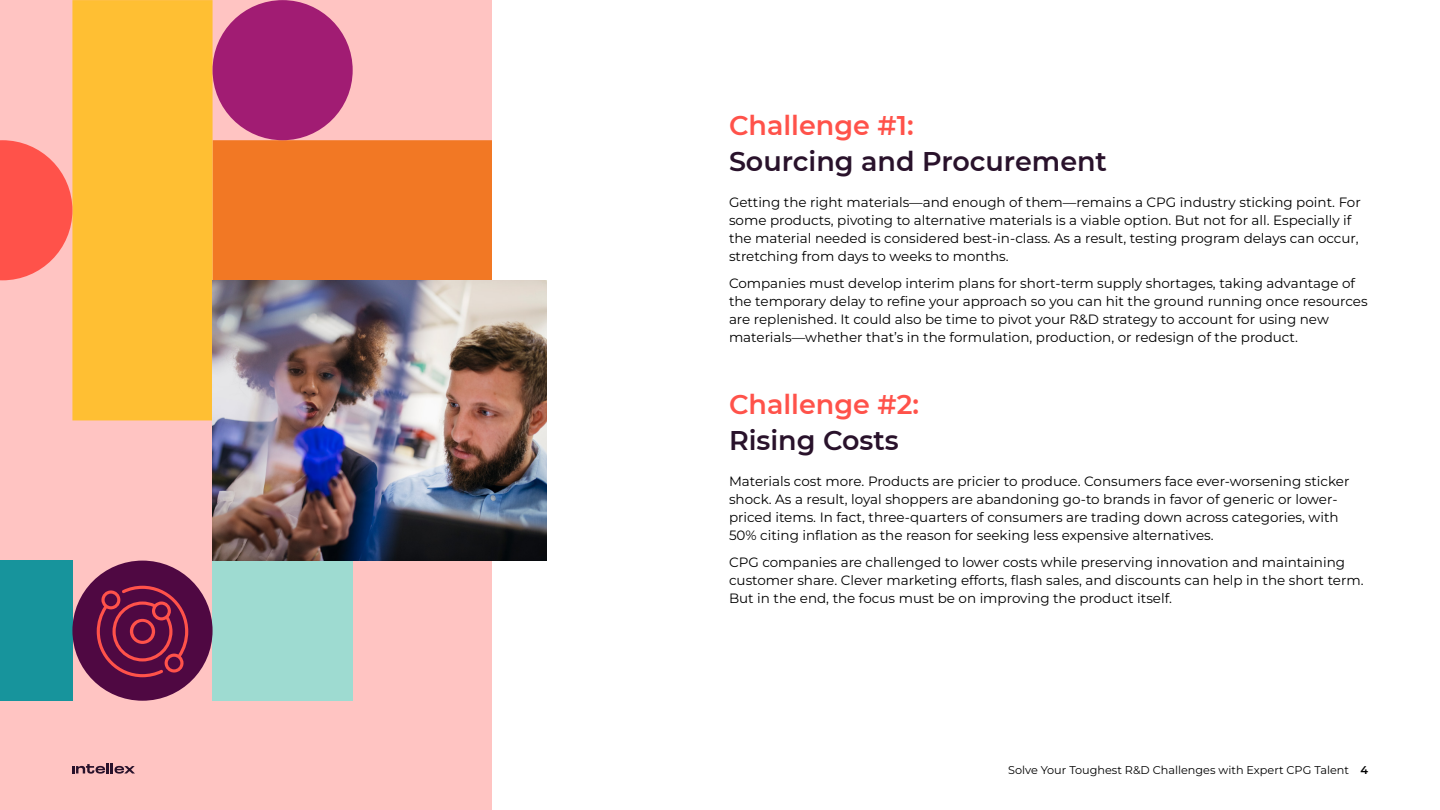
<style>
.page{position:relative;width:1440px;height:810px;background:#fff}
.page>*{position:absolute;margin:0;border:0;box-sizing:border-box;transform-origin:0 0}
.t1{font:600 27px "Montserrat";color:#29122b}
.t2{font:600 27px "Montserrat";color:#ff524a}
.t3{font:13.5px/18px "Montserrat";color:#000}
.t4{font:11.25px "Montserrat";color:#000}
.s1{font-weight:600}
</style>
<div class="page">
<div style="left:0;top:0;width:492px;height:810px;background:#ffc4c2"></div>
<div style="left:213px;top:561px;width:140px;height:140px;background:#9edbd1"></div>
<svg style="left:72px;top:0;width:281px;height:420px;background:#febf3c"></svg>
<div style="left:213px;top:140px;width:279px;height:140px;background:#f27824"></div>
<div style="left:0;top:561px;width:72px;height:140px;background:#17949c"></div>
<div style="left:72px;top:561px;width:141px;height:140px;background:#4f0842;border-radius:50%"></div>
<div style="left:213px;top:0;width:140px;height:140px;background:#a11c73;border-radius:50%"></div>
<svg style="left:0;top:140px;width:72px;height:140px"></svg>
<img style="left:213px;top:280px;width:334px;height:281px">
<svg style="left:97px;top:586px;width:91px;height:91px"></svg>
<svg style="left:72px;top:763px;width:63px;height:11px"></svg>
<h1 class="t2" style="left:729px;top:106px;width:186px">Challenge #1:</h1>
<h1 class="t1" style="left:729px;top:142px;width:380px">Sourcing and Procurement</h1>
<p class="t3" style="left:729px;top:193px;width:633px">Getting the right materials—and enough of them—remains a CPG industry sticking point. For some products, pivoting to alternative materials is a viable option. But not for all. Especially if the material needed is considered best-in-class. As a result, testing program delays can occur, stretching from days to weeks to months.</p>
<p class="t3" style="left:729px;top:274px;width:640px">Companies must develop interim plans for short-term supply shortages, taking advantage of the temporary delay to refine your approach so you can hit the ground running once resources are replenished. It could also be time to pivot your R&amp;D strategy to account for using new materials—whether that’s in the formulation, production, or redesign of the product.</p>
<h1 class="t2" style="left:729px;top:385px;width:192px">Challenge #2:</h1>
<h1 class="t1" style="left:729px;top:421px;width:171px">Rising Costs</h1>
<p class="t3" style="left:729px;top:472px;width:622px">Materials cost more. Products are pricier to produce. Consumers face ever-worsening sticker shock. As a result, loyal shoppers are abandoning go-to brands in favor of generic or lower&shy;priced items. In fact, three-quarters of consumers are trading down across categories, with 50% citing inflation as the reason for seeking less expensive alternatives.</p>
<p class="t3" style="left:729px;top:553px;width:636px">CPG companies are challenged to lower costs while preserving innovation and maintaining customer share. Clever marketing efforts, flash sales, and discounts can help in the short term.<br>But in the end, the focus must be on improving the product itself.</p>
<p class="t4" style="left:1008px;top:763px;width:361px">Solve Your Toughest R&amp;D Challenges with Expert CPG Talent <span class="s1">4</span></p>
</div>
